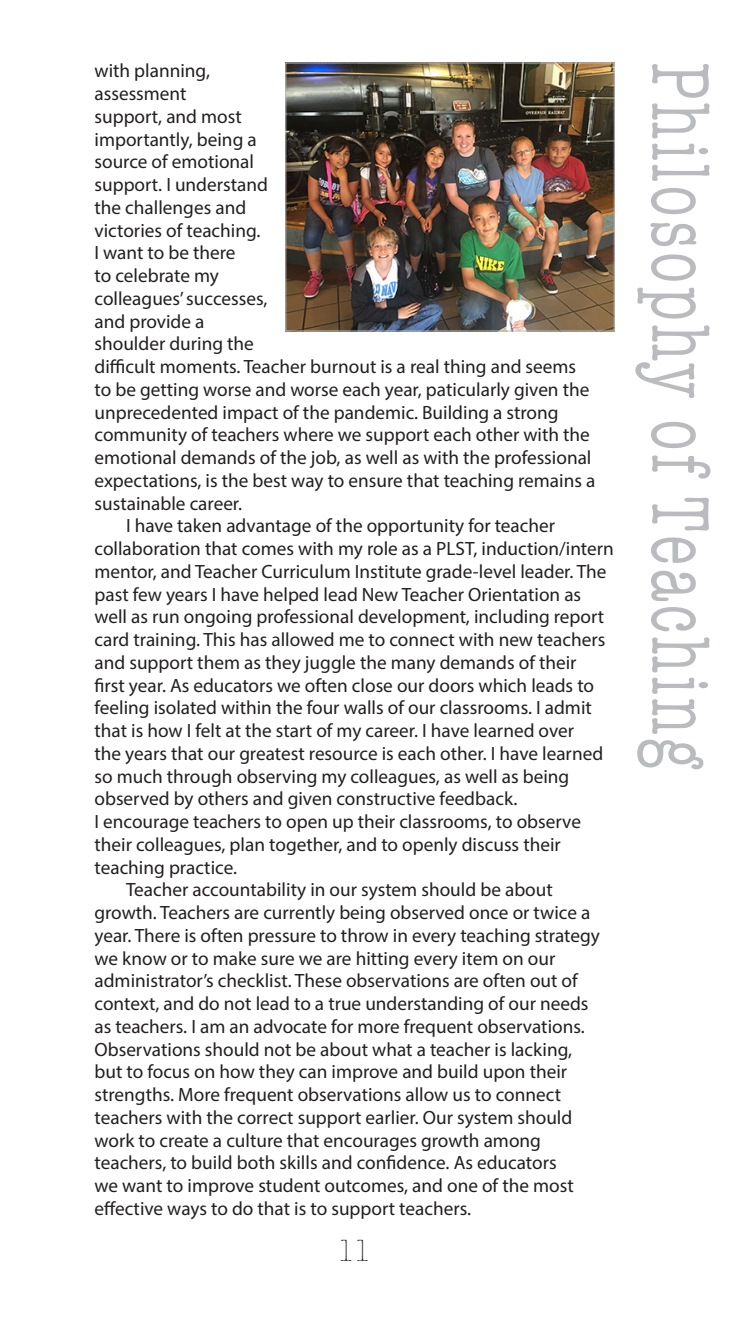
<style>
.page{position:relative;width:756px;height:1323px;background:#fff}
.page>*{position:absolute;margin:0;border:0;box-sizing:border-box;transform-origin:0 0}
.t1{font:84px "American Typewriter";letter-spacing:.075em;color:#babbbe;scale:.67 1}
.t2{font:300 31.5px "American Typewriter";color:#231f20}
.Indent_Paragraph{font:19.25px/22.8px "Myriad Pro";color:#231f20}
</style>
<div class="page">
<img style="left:287px;top:65px;width:326px;height:264px">
<div style="left:285px;top:63px;width:330px;height:268px;border:1px solid #babbbe"></div>
<p class="Indent_Paragraph" style="left:94px;top:59px;width:117px">with planning,</p>
<h1 class="t1" style="left:745px;top:63px;width:1056px;rotate:90deg">Philosophy of Teaching</h1>
<p class="Indent_Paragraph" style="left:94px;top:82px;width:502px">assessment<br>support, and most<br>importantly, being a<br>source of emotional<br>support. I understand<br>the challenges and<br>victories of teaching.<br>I want to be there<br>to celebrate my<br>colleagues’ successes,<br>and provide a<br>shoulder during the<br>difficult moments. Teacher burnout is a real thing and seems to be getting worse and worse each year, paticularly given the unprecedented impact of the pandemic. Building a strong community of teachers where we support each other with the emotional demands of the job, as well as with the professional expectations, is the best way to ensure that teaching remains a sustainable career.</p>
<p class="Indent_Paragraph" style="left:94px;top:514px;width:521px;text-indent:32px">I have taken advantage of the opportunity for teacher collaboration that comes with my role as a PLST, induction/intern mentor, and Teacher Curriculum Institute grade-level leader. The past few years I have helped lead New Teacher Orientation as well as run ongoing professional development, including report card training. This has allowed me to connect with new teachers and support them as they juggle the many demands of their<br>first year. As educators we often close our doors which leads to feeling isolated within the four walls of our classrooms. I admit that is how I felt at the start of my career. I have learned over<br>the years that our greatest resource is each other. I have learned so much through observing my colleagues, as well as being observed by others and given constructive feedback.<br>I encourage teachers to open up their classrooms, to observe their colleagues, plan together, and to openly discuss their teaching practice.</p>
<p class="Indent_Paragraph" style="left:94px;top:878px;width:507px;text-indent:32px">Teacher accountability in our system should be about growth. Teachers are currently being observed once or twice a year. There is often pressure to throw in every teaching strategy we know or to make sure we are hitting every item on our administrator’s checklist. These observations are often out of context, and do not lead to a true understanding of our needs as teachers. I am an advocate for more frequent observations.<br>Observations should not be about what a teacher is lacking, but to focus on how they can improve and build upon their strengths. More frequent observations allow us to connect teachers with the correct support earlier. Our system should work to create a culture that encourages growth among teachers, to build both skills and confidence. As educators<br>we want to improve student outcomes, and one of the most effective ways to do that is to support teachers.</p>
<h2 class="t2" style="left:336px;top:1228px;width:37px">11</h2>
</div>
